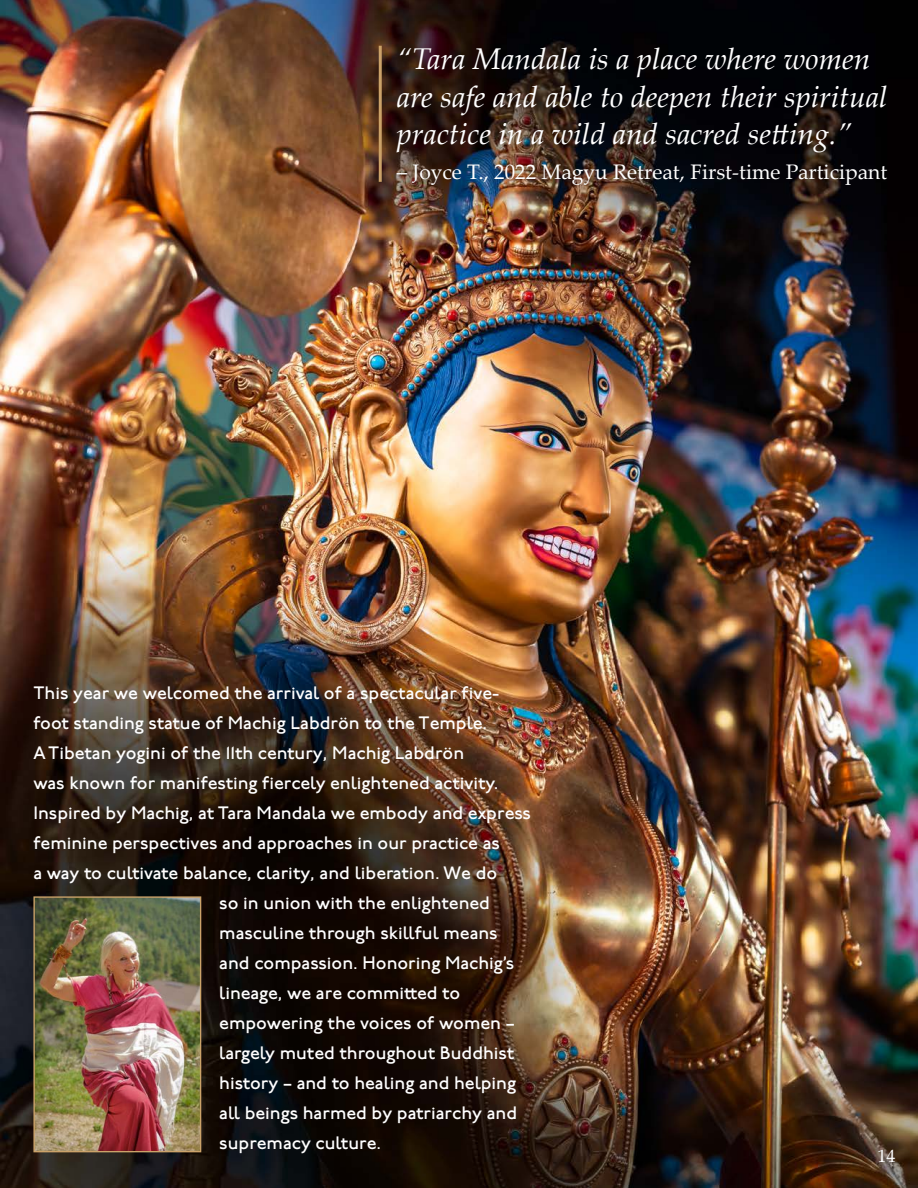
<style>
.page{position:relative;width:918px;height:1188px;background:#fff}
.page>*{position:absolute;margin:0;border:0;box-sizing:border-box;transform-origin:0 0}
.t1{font:italic 30px/37.5px "Palatino Linotype";color:#fff}
.t2{font:21px "Palatino Linotype";color:#fff}
.t3{font:500 18px "P22 Underground";color:#fff}
.t4{font:18px "Palatino Linotype";color:#fff}
</style>
<div class="page">
<img style="left:0;top:0;width:918px;height:1188px">
<img style="left:35px;top:898px;width:164px;height:252px">
<div style="left:33px;top:896px;width:168px;height:256px;border:1px solid #cba269"></div>
<hr style="left:379px;top:46px;width:3px;height:136px;background:#cba269">
<h1 class="t1" style="left:397px;top:39px;width:492px">“Tara Mandala is a place where women are safe and able to deepen their spiritual practice in a wild and sacred setting.”</h1>
<p class="t2" style="left:397px;top:157px;width:492px">– Joyce T., 2022 Magyu Retreat, First-time Participant</p>
<p class="t3" style="left:33px;top:683px;width:468px">This year we welcomed the arrival of a spectacular five-</p>
<p class="t3" style="left:33px;top:713px;width:455px">foot standing statue of Machig Labdrön to the Temple.</p>
<p class="t3" style="left:33px;top:743px;width:432px">A Tibetan yogini of the 11th century, Machig Labdrön</p>
<p class="t3" style="left:33px;top:773px;width:466px">was known for manifesting fiercely enlightened activity.</p>
<p class="t3" style="left:33px;top:803px;width:499px">Inspired by Machig, at Tara Mandala we embody and express</p>
<p class="t3" style="left:33px;top:833px;width:468px">feminine perspectives and approaches in our practice as</p>
<p class="t3" style="left:33px;top:863px;width:465px">a way to cultivate balance, clarity, and liberation. We do</p>
<p class="t3" style="left:219px;top:893px;width:272px">so in union with the enlightened</p>
<p class="t3" style="left:219px;top:923px;width:280px">masculine through skillful means</p>
<p class="t3" style="left:219px;top:953px;width:297px">and compassion. Honoring Machig’s</p>
<p class="t3" style="left:219px;top:983px;width:243px">lineage, we are committed to</p>
<p class="t3" style="left:219px;top:1013px;width:297px">empowering the voices of women –</p>
<p class="t3" style="left:219px;top:1043px;width:296px">largely muted throughout Buddhist</p>
<p class="t3" style="left:219px;top:1073px;width:298px">history – and to healing and helping</p>
<p class="t3" style="left:219px;top:1103px;width:299px">all beings harmed by patriarchy and</p>
<p class="t3" style="left:219px;top:1133px;width:163px">supremacy culture.</p>
<p class="t4" style="left:878px;top:1143px;width:19px">14</p>
</div>
